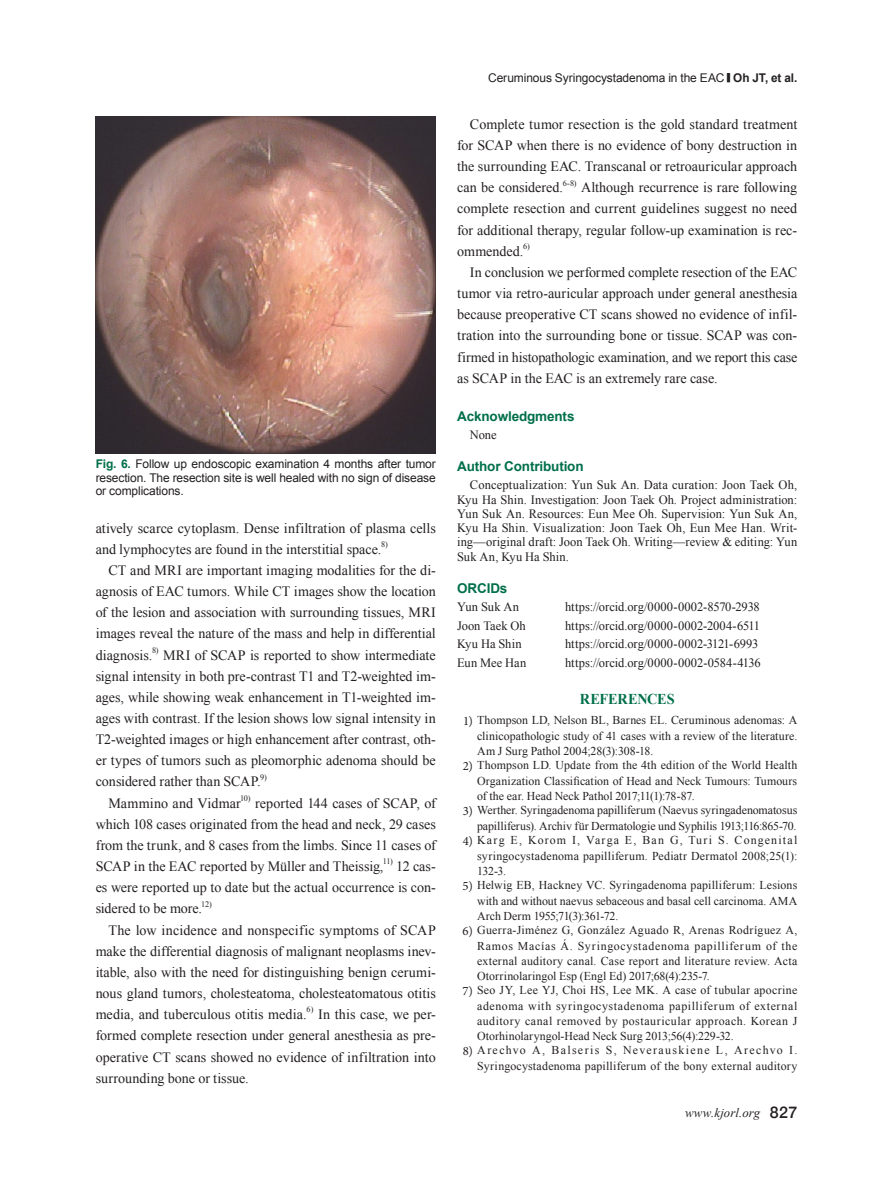
<style>
.page{position:relative;width:893px;height:1191px;background:#fff}
.page>*{position:absolute;margin:0;border:0;box-sizing:border-box;transform-origin:0 0}
.t1{font:700 15px "Times New Roman";letter-spacing:-.01em;color:#006f4b;scale:.95 1}
.t2{font:14.25px/21.1px "Times New Roman";color:#231f20;text-align:justify}
.t3{font:700 13.5px "Arial";letter-spacing:-.01em;color:#006f4b}
.t4{font:12.75px/14.2px "Times New Roman";color:#231f20;text-align:justify}
.t5{font:italic 12.75px "Times New Roman";letter-spacing:.01em;color:#231f20}
.t6{font:12px/15.1px "Times New Roman";letter-spacing:.005em;color:#231f20;text-align:justify}
.t7{font:12px/13.5px "Arial";letter-spacing:-.01em;color:#231f20;text-align:justify}
.t8{font:12px/15.3px "Times New Roman";letter-spacing:.03em;color:#231f20;text-align:right}
.t9{font:8.25px "Times New Roman";color:#231f20}
.s1{font-weight:700;color:#006f4b}
.s2{font-weight:700}
.s3{font-family:"Minion Pro";font-size:12.75px}
.s4{font-family:"Helvetica Neue";font-weight:500;font-style:normal;font-size:16.05px}
</style>
<div class="page">
<img style="left:96px;top:117px;width:340px;height:336px">
<p class="t7" style="left:96px;top:457px;width:342px"><span class="s1">Fig. 6.</span> Follow up endoscopic examination 4 months after tumor resection. The resection site is well healed with no sign of disease or complications.</p>
<p class="t2" style="left:96px;top:517px;width:342px">atively scarce cytoplasm. Dense infiltration of plasma cells and lymphocytes are found in the interstitial space.</p>
<p class="t9" style="left:381px;top:538px;width:8px">8)</p>
<p class="t2" style="left:96px;top:559px;width:342px;text-indent:13px">CT and MRI are important imaging modalities for the di&shy;agnosis of EAC tumors. While CT images show the location of the lesion and association with surrounding tissues, MRI images reveal the nature of the mass and help in differential diagnosis.</p>
<p class="t9" style="left:152px;top:644px;width:8px">8)</p>
<p class="t2" style="left:96px;top:644px;width:342px;text-indent:67px">MRI of SCAP is reported to show intermediate signal intensity in both pre-contrast T1 and T2-weighted im&shy;ages, while showing weak enhancement in T1-weighted im&shy;ages with contrast. If the lesion shows low signal intensity in T2-weighted images or high enhancement after contrast, oth&shy;er types of tumors such as pleomorphic adenoma should be considered rather than SCAP.</p>
<p class="t9" style="left:260px;top:771px;width:8px">9)</p>
<p class="t2" style="left:108px;top:792px;width:134px">Mammino and Vidmar</p>
<p class="t9" style="left:240px;top:792px;width:12px">10)</p>
<p class="t2" style="left:96px;top:792px;width:342px;text-indent:159px">reported 144 cases of SCAP, of which 108 cases originated from the head and neck, 29 cases from the trunk, and 8 cases from the limbs. Since 11 cases of SCAP in the EAC reported by Müller and Theissig,</p>
<p class="t9" style="left:383px;top:856px;width:11px">11)</p>
<p class="t2" style="left:96px;top:855px;width:342px;text-indent:300px">12 cas&shy;es were reported up to date but the actual occurrence is con&shy;sidered to be more.</p>
<p class="t9" style="left:201px;top:898px;width:12px">12)</p>
<p class="t2" style="left:96px;top:919px;width:342px;text-indent:13px">The low incidence and nonspecific symptoms of SCAP make the differential diagnosis of malignant neoplasms inev&shy;itable, also with the need for distinguishing benign cerumi&shy;nous gland tumors, cholesteatoma, cholesteatomatous otitis media, and tuberculous otitis media.</p>
<p class="t9" style="left:306px;top:1004px;width:9px">6)</p>
<p class="t2" style="left:96px;top:1003px;width:342px;text-indent:222px">In this case, we per&shy;formed complete resection under general anesthesia as pre&shy;operative CT scans showed no evidence of infiltration into surrounding bone or tissue.</p>
<p class="t7" style="left:488px;top:71px;width:311px">Ceruminous Syringocystadenoma in the EAC <sup>█</sup> <span class="s2">Oh JT, et al.</span></p>
<p class="t2" style="left:457px;top:113px;width:342px;text-indent:13px">Complete tumor resection is the gold standard treatment for SCAP when there is no evidence of bony destruction in the surrounding EAC. Transcanal or retroauricular approach can be considered.</p>
<p class="t9" style="left:563px;top:177px;width:15px">6-8)</p>
<p class="t2" style="left:457px;top:177px;width:342px;text-indent:124px">Although recurrence is rare following complete resection and current guidelines suggest no need for additional therapy, regular follow-up examination is rec&shy;ommended.</p>
<p class="t9" style="left:523px;top:241px;width:8px">6)</p>
<p class="t2" style="left:457px;top:261px;width:342px;text-indent:13px">In conclusion we performed complete resection of the EAC tumor via retro-auricular approach under general anesthesia because preoperative CT scans showed no evidence of infil&shy;tration into the surrounding bone or tissue. SCAP was con&shy;firmed in histopathologic examination, and we report this case as SCAP in the EAC is an extremely rare case.</p>
<p class="t3" style="left:457px;top:407px;width:119px">Acknowledgments</p>
<p class="t4" style="left:470px;top:427px;width:28px">None</p>
<p class="t3" style="left:457px;top:457px;width:128px">Author Contribution</p>
<p class="t4" style="left:457px;top:478px;width:342px;text-indent:13px">Conceptualization: Yun Suk An. Data curation: Joon Taek Oh, Kyu Ha Shin. Investigation: Joon Taek Oh. Project administration:<br>Yun Suk An. Resources: Eun Mee Oh. Supervision: Yun Suk An, Kyu Ha Shin. Visualization: Joon Taek Oh, Eun Mee Han. Writ&shy;ing—original draft: Joon Taek Oh. Writing—review &amp; editing: Yun Suk An, Kyu Ha Shin.</p>
<p class="t3" style="left:457px;top:579px;width:52px">ORCIDs</p>
<p class="t4" style="left:457px;top:599px;width:63px">Yun Suk An</p>
<p class="t4" style="left:565px;top:599px;width:196px">https://orcid.org/0000-0002-8570-2938</p>
<p class="t4" style="left:457px;top:618px;width:70px">Joon Taek Oh</p>
<p class="t4" style="left:565px;top:618px;width:196px">https://orcid.org/0000-0002-2004-6511</p>
<p class="t4" style="left:457px;top:636px;width:66px">Kyu Ha Shin</p>
<p class="t4" style="left:565px;top:636px;width:195px">https://orcid.org/0000-0002-3121-6993</p>
<p class="t4" style="left:457px;top:655px;width:71px">Eun Mee Han</p>
<p class="t4" style="left:565px;top:655px;width:197px">https://orcid.org/0000-0002-0584-4136</p>
<p class="t1" style="left:580px;top:688px;width:101px">REFERENCES</p>
<p class="t6" style="left:477px;top:712px;width:322px;text-indent:-14px"><span class="s3">1)</span> Thompson LD, Nelson BL, Barnes EL. Ceruminous adenomas: A clinicopathologic study of 41 cases with a review of the literature.<br>Am J Surg Pathol 2004;28(3):308-18.</p>
<p class="t6" style="left:477px;top:757px;width:322px;text-indent:-14px"><span class="s3">2)</span> Thompson LD. Update from the 4th edition of the World Health Organization Classification of Head and Neck Tumours: Tumours of the ear. Head Neck Pathol 2017;11(1):78-87.</p>
<p class="t6" style="left:463px;top:802px;width:336px;text-align:right"><span class="s3">3)</span> Werther. Syringadenoma papilliferum (Naevus syringadenomatosus papilliferus). Archiv für Dermatologie und Syphilis 1913;116:865-70.</p>
<p class="t6" style="left:477px;top:832px;width:322px;text-indent:-14px"><span class="s3">4)</span> Karg E, Korom I, Varga E, Ban G, Turi S. Congenital syringocystadenoma papilliferum. Pediatr Dermatol 2008;25(1):<br>132-3.</p>
<p class="t6" style="left:477px;top:877px;width:322px;text-indent:-14px"><span class="s3">5)</span> Helwig EB, Hackney VC. Syringadenoma papilliferum: Lesions with and without naevus sebaceous and basal cell carcinoma. AMA Arch Derm 1955;71(3):361-72.</p>
<p class="t6" style="left:477px;top:922px;width:322px;text-indent:-15px"><span class="s3">6)</span> Guerra-Jiménez G, González Aguado R, Arenas Rodríguez A, Ramos Macías Á. Syringocystadenoma papilliferum of the external auditory canal. Case report and literature review. Acta Otorrinolaringol Esp (Engl Ed) 2017;68(4):235-7.</p>
<p class="t6" style="left:477px;top:982px;width:322px;text-indent:-15px"><span class="s3">7)</span> Seo JY, Lee YJ, Choi HS, Lee MK. A case of tubular apocrine adenoma with syringocystadenoma papilliferum of external auditory canal removed by postauricular approach. Korean J Otorhinolaryngol-Head Neck Surg 2013;56(4):229-32.</p>
<p class="t8" style="left:463px;top:1042px;width:336px"><span class="s3">8)</span> Arechvo A, Balseris S, Neverauskiene L, Arechvo I.<br>Syringocystadenoma papilliferum of the bony external auditory</p>
<p class="t5" style="left:685px;top:1103px;width:114px">www.kjorl.org <span class="s4">827</span></p>
</div>
